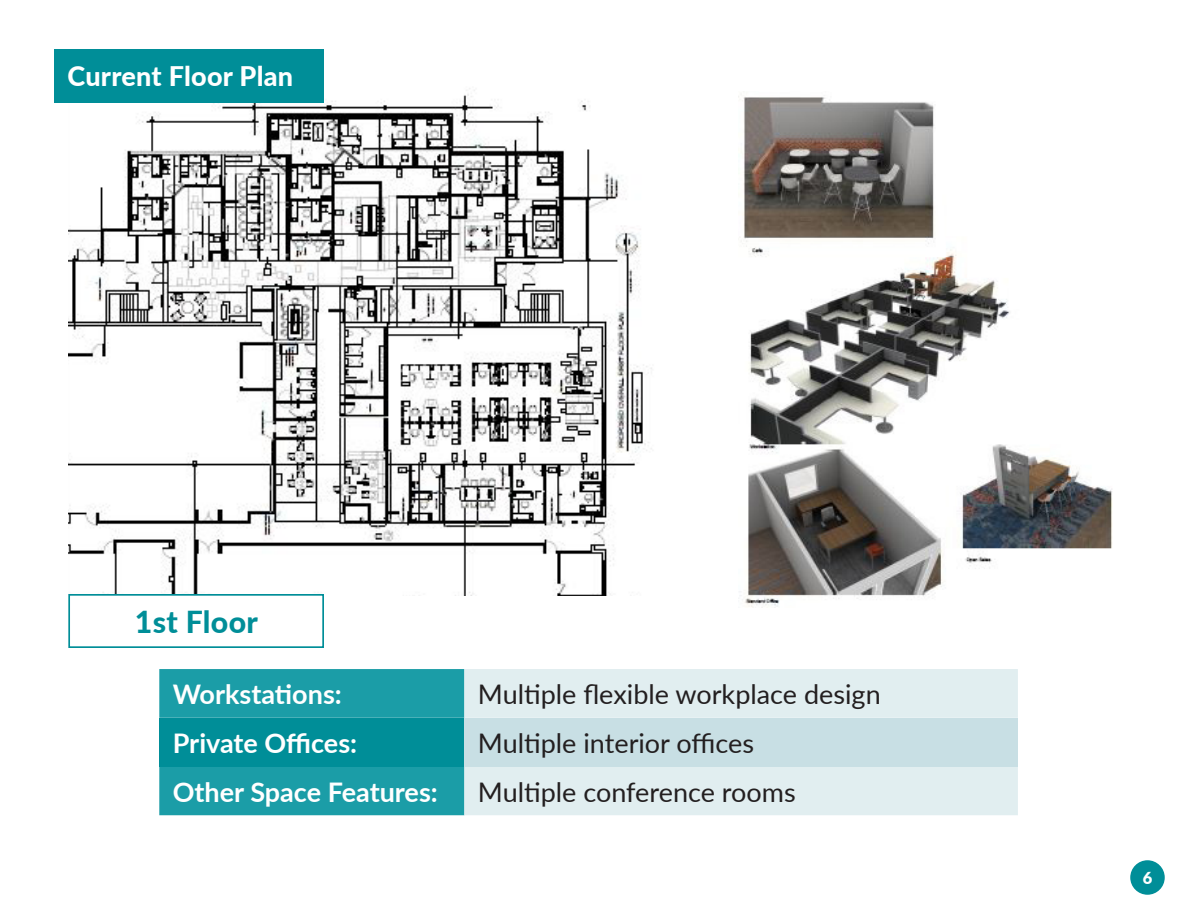
<style>
.page{position:relative;width:1188px;height:918px;background:#fff}
.page>*{position:absolute;margin:0;border:0;box-sizing:border-box;transform-origin:0 0}
.t1{font:800 30.3px "Lato";letter-spacing:.01em;color:#008e98}
.t2{font:27px "Lato";color:#231f20}
.t3{font:700 27px "Lato";color:#fff}
.t4{font:800 27px "Lato";letter-spacing:.01em;color:#fff}
.t5{font:900 16.5px "Lato";color:#fff}
</style>
<div class="page">
<div style="left:1129px;top:859px;width:37px;height:37px;background:#008e98;border-radius:50%"></div>
<div style="left:1127px;top:857px;width:41px;height:41px;border:3px solid #fff;border-radius:50%"></div>
<img style="left:68px;top:88px;width:584px;height:508px">
<div style="left:54px;top:49px;width:270px;height:54px;background:#008e98"></div>
<div style="left:68px;top:594px;width:256px;height:54px;border:2px solid #008e98"></div>
<div style="left:159px;top:669px;width:305px;height:146px;background:#1b9da7"></div>
<div style="left:464px;top:669px;width:554px;height:146px;background:#e1eef0"></div>
<div style="left:159px;top:718px;width:305px;height:49px;background:#008e98"></div>
<div style="left:464px;top:718px;width:554px;height:49px;background:#c8dfe4"></div>
<img style="left:739px;top:97px;width:374px;height:511px">
<p class="t4" style="left:68px;top:57px;width:227px">Current Floor Plan</p>
<p class="t1" style="left:135px;top:600px;width:125px">1st Floor</p>
<p class="t3" style="left:173px;top:675px;width:171px">Workstations:</p>
<p class="t2" style="left:478px;top:675px;width:404px">Multiple flexible workplace design</p>
<p class="t3" style="left:173px;top:723px;width:186px">Private Offices:</p>
<p class="t2" style="left:478px;top:724px;width:278px">Multiple interior offices</p>
<p class="t3" style="left:173px;top:772px;width:267px">Other Space Features:</p>
<p class="t2" style="left:478px;top:773px;width:319px">Multiple conference rooms</p>
<p class="t5" style="left:1143px;top:866px;width:11px">6</p>
</div>
